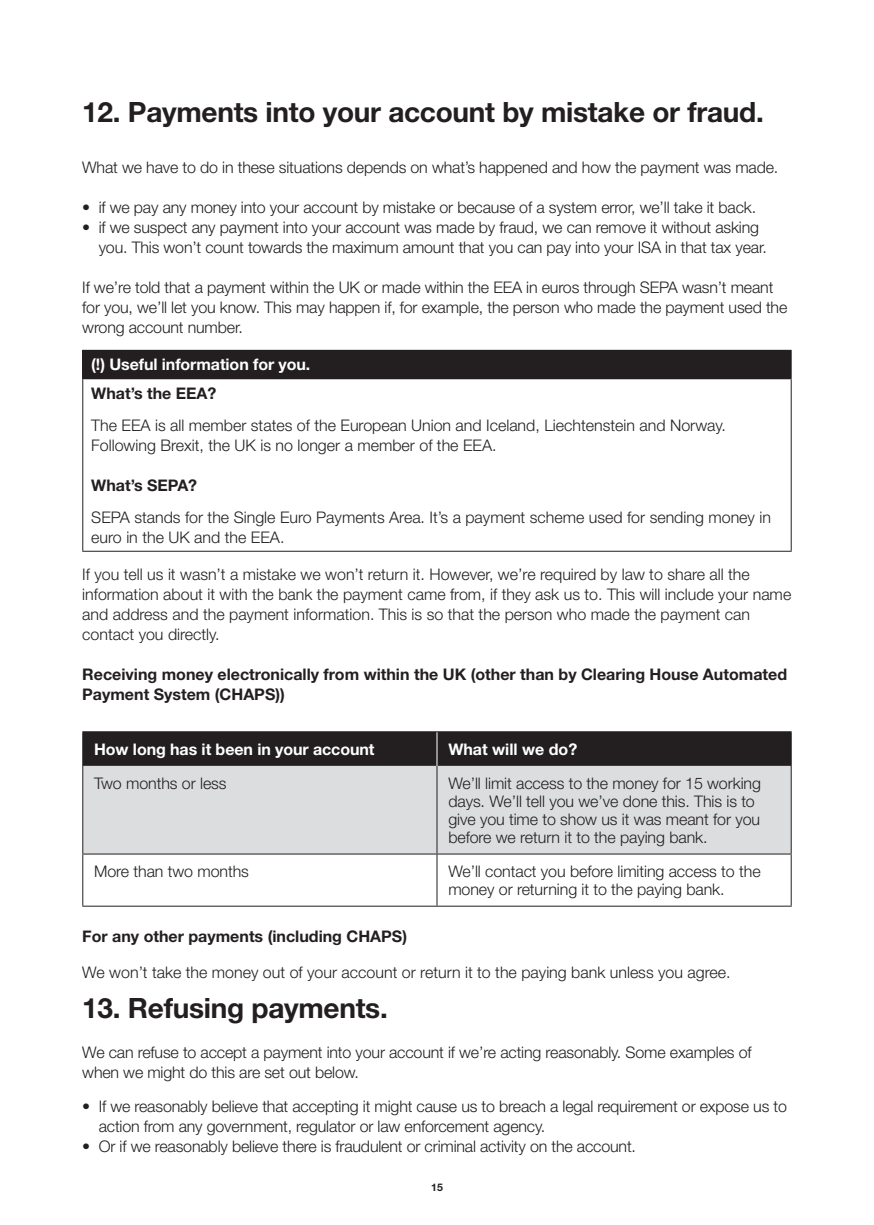
<style>
.page{position:relative;width:874px;height:1225px;background:#fff}
.page>*{position:absolute;margin:0;border:0;box-sizing:border-box;transform-origin:0 0}
.t1{font:700 28px "Helvetica Neue LT Std";letter-spacing:-.01em;color:#231f20}
.t2{font:300 16px/20px "Helvetica Neue LT Std";letter-spacing:-.01em;color:#231f20}
.t3{font:700 16px/20px "Helvetica Neue LT Std";color:#231f20}
.t4{font:700 16px "Helvetica Neue LT Std";letter-spacing:-.005em;color:#fff}
.t5{font:700 10.4px "Helvetica Neue LT Std";color:#231f20}
</style>
<div class="page">
<div style="left:83px;top:350px;width:707px;height:29px;background:#231f20"></div>
<hr style="left:82px;top:350px;width:709px;height:1px;background:#231f20">
<svg style="left:82px;top:351px;width:1px;height:27px"></svg>
<svg style="left:790px;top:351px;width:1px;height:27px"></svg>
<hr style="left:82px;top:378px;width:709px;height:1px;background:#231f20">
<hr style="left:82px;top:379px;width:1px;height:172px;background:#231f20">
<hr style="left:790px;top:379px;width:1px;height:172px;background:#231f20">
<hr style="left:82px;top:551px;width:709px;height:1px;background:#231f20">
<div style="left:83px;top:732px;width:707px;height:34px;background:#231f20"></div>
<div style="left:83px;top:766px;width:707px;height:87px;background:#dcdddf"></div>
<hr style="left:82px;top:766px;width:1px;height:87px;background:#231f20">
<hr style="left:436px;top:766px;width:1px;height:87px;background:#231f20">
<hr style="left:790px;top:766px;width:1px;height:87px;background:#231f20">
<hr style="left:82px;top:854px;width:1px;height:51px;background:#231f20">
<hr style="left:436px;top:854px;width:1px;height:51px;background:#231f20">
<hr style="left:790px;top:854px;width:1px;height:51px;background:#231f20">
<hr style="left:82px;top:731px;width:355px;height:1px;background:#231f20">
<hr style="left:82px;top:732px;width:1px;height:34px;background:#231f20">
<hr style="left:437px;top:731px;width:354px;height:1px;background:#231f20">
<hr style="left:436px;top:732px;width:1px;height:34px;background:#fff">
<hr style="left:82px;top:853px;width:355px;height:1px;background:#231f20">
<hr style="left:437px;top:853px;width:354px;height:1px;background:#231f20">
<hr style="left:82px;top:905px;width:355px;height:1px;background:#231f20">
<hr style="left:437px;top:905px;width:354px;height:1px;background:#231f20">
<hr style="left:790px;top:732px;width:1px;height:34px;background:#231f20">
<p class="t1" style="left:82px;top:95px;width:682px">12. Payments into your account by mistake or fraud.</p>
<p class="t2" style="left:82px;top:157px;width:697px">What we have to do in these situations depends on what’s happened and how the payment was made.</p>
<p class="t2" style="left:82px;top:197px;width:675px">• if we pay any money into your account by mistake or because of a system error, we’ll take it back.</p>
<p class="t2" style="left:99px;top:217px;width:669px;text-indent:-16px">• if we suspect any payment into your account was made by fraud, we can remove it without asking you. This won’t count towards the maximum amount that you can pay into your ISA in that tax year.</p>
<p class="t2" style="left:82px;top:277px;width:706px">If we’re told that a payment within the UK or made within the EEA in euros through SEPA wasn’t meant for you, we’ll let you know. This may happen if, for example, the person who made the payment used the wrong account number.</p>
<p class="t4" style="left:91px;top:355px;width:220px">(!) Useful information for you.</p>
<p class="t3" style="left:91px;top:383px;width:127px">What’s the EEA?</p>
<p class="t2" style="left:91px;top:415px;width:635px">The EEA is all member states of the European Union and Iceland, Liechtenstein and Norway.</p>
<p class="t2" style="left:91px;top:435px;width:406px">Following Brexit, the UK is no longer a member of the EEA.</p>
<p class="t3" style="left:91px;top:475px;width:107px">What’s SEPA?</p>
<p class="t2" style="left:91px;top:507px;width:680px">SEPA stands for the Single Euro Payments Area. It’s a payment scheme used for sending money in euro in the UK and the EEA.</p>
<p class="t2" style="left:82px;top:564px;width:710px">If you tell us it wasn’t a mistake we won’t return it. However, we’re required by law to share all the information about it with the bank the payment came from, if they ask us to. This will include your name and address and the payment information. This is so that the person who made the payment can contact you directly.</p>
<p class="t3" style="left:82px;top:664px;width:706px">Receiving money electronically from within the UK (other than by Clearing House Automated<br>Payment System (CHAPS))</p>
<p class="t4" style="left:94px;top:739px;width:282px">How long has it been in your account</p>
<p class="t4" style="left:448px;top:739px;width:130px">What will we do?</p>
<p class="t2" style="left:94px;top:772px;width:134px">Two months or less</p>
<p class="t2" style="left:448px;top:773px;width:314px;line-height:18px">We’ll limit access to the money for 15 working days. We’ll tell you we’ve done this. This is to give you time to show us it was meant for you before we return it to the paying bank.</p>
<p class="t2" style="left:94px;top:860px;width:156px">More than two months</p>
<p class="t2" style="left:448px;top:861px;width:313px;line-height:18px">We’ll contact you before limiting access to the money or returning it to the paying bank.</p>
<p class="t3" style="left:82px;top:925px;width:326px">For any other payments (including CHAPS)</p>
<p class="t2" style="left:82px;top:961px;width:649px">We won’t take the money out of your account or return it to the paying bank unless you agree.</p>
<p class="t1" style="left:82px;top:991px;width:307px">13. Refusing payments.</p>
<p class="t2" style="left:82px;top:1042px;width:670px">We can refuse to accept a payment into your account if we’re acting reasonably. Some examples of when we might do this are set out below.</p>
<p class="t2" style="left:99px;top:1096px;width:689px;text-indent:-16px">• If we reasonably believe that accepting it might cause us to breach a legal requirement or expose us to action from any government, regulator or law enforcement agency.</p>
<p class="t2" style="left:82px;top:1136px;width:555px">• Or if we reasonably believe there is fraudulent or criminal activity on the account.</p>
<p class="t5" style="left:431px;top:1180px;width:13px">15</p>
</div>
